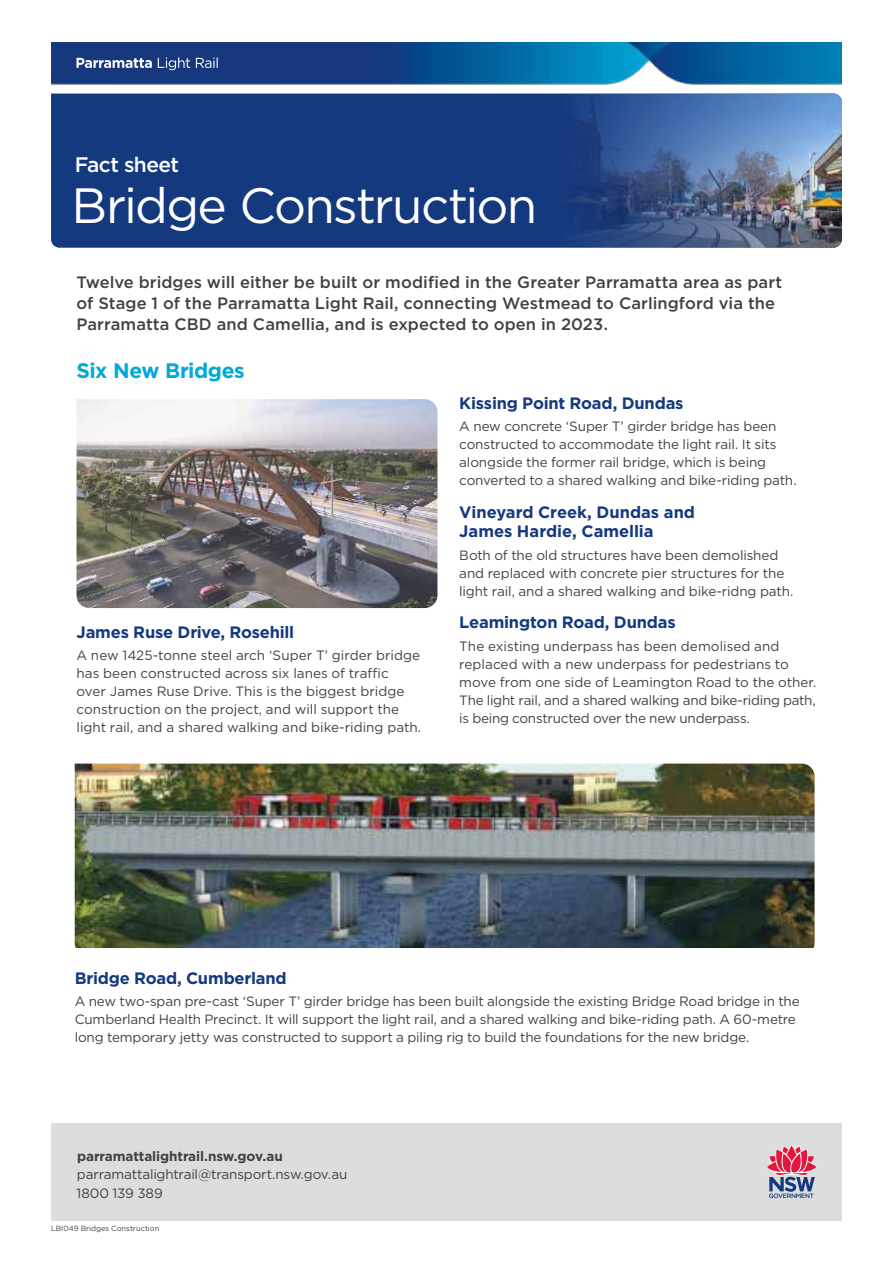
<style>
.page{position:relative;width:893px;height:1263px;background:#fff}
.page>*{position:absolute;margin:0;border:0;box-sizing:border-box;transform-origin:0 0}
.t1{font:49.5px "Gotham";letter-spacing:-.035em;color:#fff}
.Heading_2{font:700 21px "Gotham";letter-spacing:-.02em;color:#00a9d8}
.Heading_2-2{font:500 21px "Gotham";letter-spacing:-.03em;color:#fff}
.intro{font:500 16.5px/21px "Gotham";letter-spacing:.005em;color:#414042}
.Heading_5{font:700 16.5px/19.8px "Gotham";letter-spacing:-.01em;color:#15397f}
.Body_Copy{font:13.5px/18px "Gotham";letter-spacing:-.01em;color:#414042}
.t2{font:700 13.5px "Gotham";letter-spacing:-.01em;color:#414042}
.t3{font:7.5px "Gotham";color:#414042}
</style>
<div class="page">
<img style="left:77px;top:399px;width:360px;height:209px">
<img style="left:75px;top:763px;width:740px;height:185px">
<div style="left:51px;top:1123px;width:791px;height:97px;background:#dcddde"></div>
<svg style="left:767px;top:1145px;width:49px;height:53px"></svg>
<img style="left:51px;top:43px;width:791px;height:42px">
<svg style="left:77px;top:57px;width:141px;height:13px;background:#5971a2"></svg>
<div style="left:51px;top:94px;width:507px;height:154px;background:#15397f"></div>
<img style="left:558px;top:94px;width:284px;height:154px">
<h2 class="Heading_2-2" style="left:75px;top:151px;width:106px">Fact sheet</h2>
<h1 class="t1" style="left:72px;top:174px;width:467px">Bridge Construction</h1>
<p class="intro" style="left:77px;top:271px;width:707px">Twelve bridges will either be built or modified in the Greater Parramatta area as part of Stage 1 of the Parramatta Light Rail, connecting Westmead to Carlingford via the<br>Parramatta CBD and Camellia, and is expected to open in 2023.</p>
<h2 class="Heading_2" style="left:77px;top:357px;width:170px">Six New Bridges</h2>
<p class="Heading_5" style="left:77px;top:622px;width:219px">James Ruse Drive, Rosehill</p>
<p class="Body_Copy" style="left:77px;top:646px;width:346px">A new 1425-tonne steel arch ‘Super T’ girder bridge has been constructed across six lanes of traffic over James Ruse Drive. This is the biggest bridge construction on the project, and will support the light rail, and a shared walking and bike-riding path.</p>
<p class="Heading_5" style="left:459px;top:393px;width:226px">Kissing Point Road, Dundas</p>
<p class="Body_Copy" style="left:459px;top:417px;width:339px">A new concrete ‘Super T’ girder bridge has been constructed to accommodate the light rail. It sits alongside the former rail bridge, which is being converted to a shared walking and bike-riding path.</p>
<p class="Heading_5" style="left:459px;top:502px;width:237px">Vineyard Creek, Dundas and<br>James Hardie, Camellia</p>
<p class="Body_Copy" style="left:459px;top:546px;width:336px">Both of the old structures have been demolished and replaced with concrete pier structures for the light rail, and a shared walking and bike-ridng path.</p>
<p class="Heading_5" style="left:459px;top:612px;width:218px">Leamington Road, Dundas</p>
<p class="Body_Copy" style="left:459px;top:636px;width:359px">The existing underpass has been demolised and replaced with a new underpass for pedestrians to move from one side of Leamington Road to the other.<br>The light rail, and a shared walking and bike-riding path, is being constructed over the new underpass.</p>
<p class="Heading_5" style="left:75px;top:968px;width:214px">Bridge Road, Cumberland</p>
<p class="Body_Copy" style="left:75px;top:992px;width:726px">A new two-span pre-cast ‘Super T’ girder bridge has been built alongside the existing Bridge Road bridge in the<br>Cumberland Health Precinct. It will support the light rail, and a shared walking and bike-riding path. A 60-metre long temporary jetty was constructed to support a piling rig to build the foundations for the new bridge.</p>
<p class="t2" style="left:77px;top:1147px;width:207px">parramattalightrail.nsw.gov.au</p>
<p class="Body_Copy" style="left:76px;top:1165px;width:272px">parramattalightrail@transport.nsw.gov.au<br>1800 139 389</p>
<p class="t3" style="left:51px;top:1223px;width:110px">LBI049 Bridges Construction</p>
</div>
